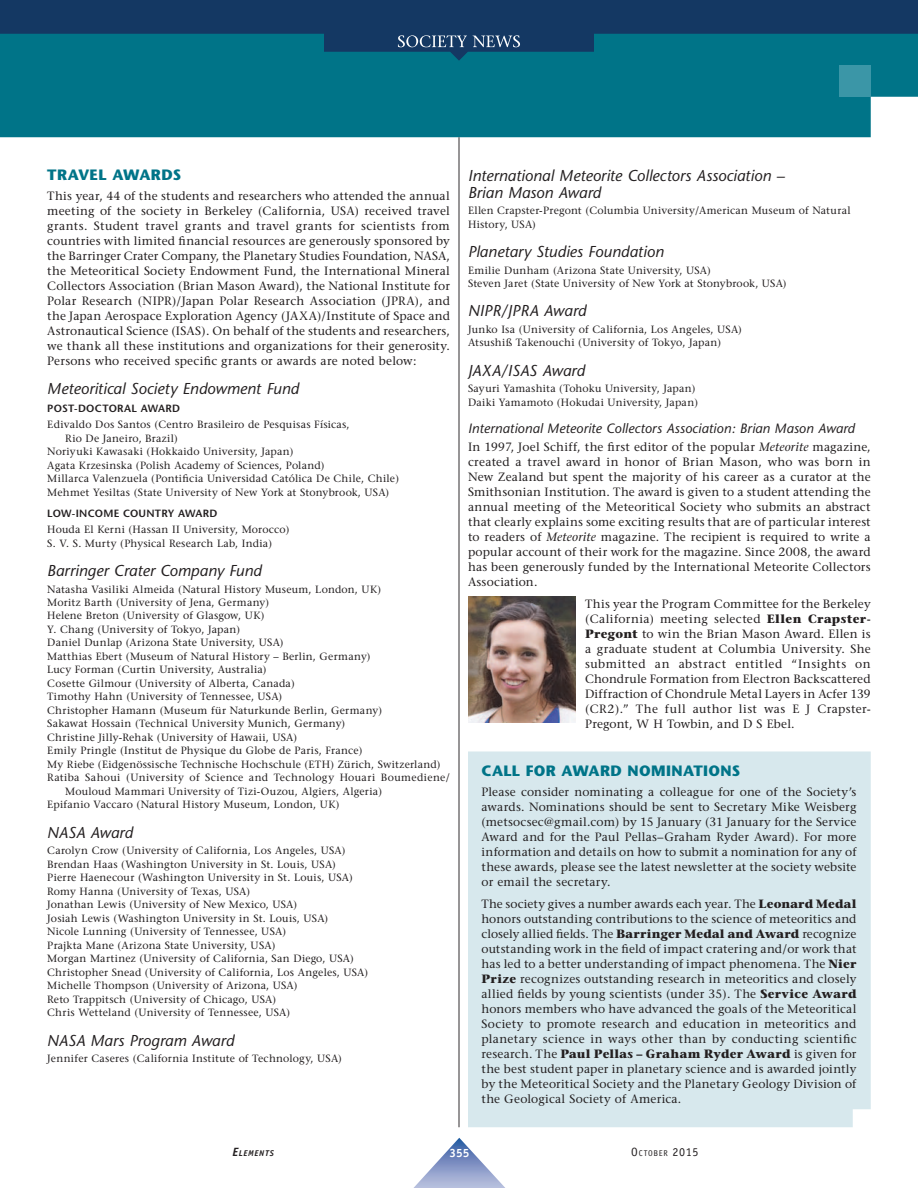
<style>
.page{position:relative;width:918px;height:1188px;background:#fff}
.page>*{position:absolute;margin:0;border:0;box-sizing:border-box;transform-origin:0 0}
.t1{font:italic 15.75px/17.2px "Stone Sans";letter-spacing:.005em;color:#231f20}
.t2{font:700 15px "Stone Sans";letter-spacing:.02em;color:#007488}
.t3{font:italic 13.5px "Stone Sans";letter-spacing:.005em;color:#231f20}
.t4{font:12px/15px "Stone Serif";letter-spacing:.02em;color:#231f20;text-align:justify}
.t5{font:700 12px "Officina Sans";color:#fff}
.t6{font:10.5px/13.5px "Stone Serif";letter-spacing:.02em;color:#231f20}
.t7{font:600 10.5px "Stone Sans";letter-spacing:.025em;color:#231f20}
.t8{font:8.4px "Officina Sans";letter-spacing:.085em;color:#231f20}
.t9{font:italic 700 8.4px "Officina Sans";letter-spacing:.08em;color:#231f20}
.s1{font-style:italic}
.s2{font-weight:700}
.s3{font-size:12px}
</style>
<div class="page">
<div style="left:0;top:61px;width:918px;height:76px;background:#007488"></div>
<div style="left:839px;top:65px;width:32px;height:32px;background:#3b96a7"></div>
<hr style="left:459px;top:137px;width:1px;height:990px;background:#302d2e">
<img style="left:468px;top:596px;width:108px;height:126px">
<div style="left:468px;top:752px;width:403px;height:375px;background:#d7e8ed"></div>
<svg style="left:0;top:0;width:918px;height:61px;fill:#143863"></svg>
<svg style="left:398px;top:35px;width:122px;height:12px"></svg>
<svg style="left:413px;top:1138px;width:92px;height:50px"></svg>
<p class="t2" style="left:47px;top:169px;width:135px">TRAVEL AWARDS</p>
<p class="t4" style="left:47px;top:189px;width:404px">This year, 44 of the students and researchers who attended the annual meeting of the society in Berkeley (California, USA) received travel grants. Student travel grants and travel grants for scientists from countries with limited financial resources are generously sponsored by the Barringer Crater Company, the Planetary Studies Foundation, NASA, the Meteoritical Society Endowment Fund, the International Mineral Collectors Association (Brian Mason Award), the National Institute for Polar Research (NIPR)/Japan Polar Research Association (JPRA), and the Japan Aerospace Exploration Agency (JAXA)/Institute of Space and Astronautical Science (ISAS). On behalf of the students and researchers, we thank all these institutions and organizations for their generosity.<br>Persons who received specific grants or awards are noted below:</p>
<h1 class="t1" style="left:47px;top:381px;width:253px">Meteoritical Society Endowment Fund</h1>
<p class="t7" style="left:47px;top:404px;width:134px">POST-DOCTORAL AWARD</p>
<p class="t6" style="left:47px;top:419px;width:304px">Edivaldo Dos Santos (Centro Brasileiro de Pesquisas Físicas,</p>
<p class="t6" style="left:65px;top:432px;width:114px">Rio De Janeiro, Brazil)</p>
<p class="t6" style="left:47px;top:446px;width:248px">Noriyuki Kawasaki (Hokkaido University, Japan)</p>
<p class="t6" style="left:47px;top:459px;width:279px">Agata Krzesinska (Polish Academy of Sciences, Poland)</p>
<p class="t6" style="left:47px;top:473px;width:353px">Millarca Valenzuela (Pontificia Universidad Católica De Chile, Chile)</p>
<p class="t6" style="left:47px;top:486px;width:344px">Mehmet Yesiltas (State University of New York at Stonybrook, USA)</p>
<p class="t7" style="left:47px;top:509px;width:172px">LOW-INCOME COUNTRY AWARD</p>
<p class="t6" style="left:47px;top:524px;width:244px">Houda El Kerni (Hassan II University, Morocco)<br>S. V. S. Murty (Physical Research Lab, India)</p>
<h1 class="t1" style="left:47px;top:563px;width:216px">Barringer Crater Company Fund</h1>
<p class="t6" style="left:47px;top:583px;width:335px">Natasha Vasiliki Almeida (Natural History Museum, London, UK)</p>
<p class="t6" style="left:47px;top:597px;width:223px">Moritz Barth (University of Jena, Germany)</p>
<p class="t6" style="left:47px;top:610px;width:219px">Helene Breton (University of Glasgow, UK)</p>
<p class="t6" style="left:47px;top:624px;width:194px">Y. Chang (University of Tokyo, Japan)</p>
<p class="t6" style="left:47px;top:637px;width:238px">Daniel Dunlap (Arizona State University, USA)</p>
<p class="t6" style="left:47px;top:651px;width:325px">Matthias Ebert (Museum of Natural History – Berlin, Germany)</p>
<p class="t6" style="left:47px;top:664px;width:221px">Lucy Forman (Curtin University, Australia)</p>
<p class="t6" style="left:47px;top:678px;width:249px">Cosette Gilmour (University of Alberta, Canada)</p>
<p class="t6" style="left:47px;top:691px;width:237px">Timothy Hahn (University of Tennessee, USA)</p>
<p class="t6" style="left:47px;top:705px;width:336px">Christopher Hamann (Museum für Naturkunde Berlin, Germany)</p>
<p class="t6" style="left:47px;top:718px;width:300px">Sakawat Hossain (Technical University Munich, Germany)</p>
<p class="t6" style="left:47px;top:732px;width:251px">Christine Jilly-Rehak (University of Hawaii, USA)</p>
<p class="t6" style="left:47px;top:745px;width:317px">Emily Pringle (Institut de Physique du Globe de Paris, France)</p>
<p class="t6" style="left:47px;top:759px;width:395px">My Riebe (Eidgenössische Technische Hochschule (ETH) Zürich, Switzerland)</p>
<p class="t6" style="left:47px;top:772px;width:404px">Ratiba Sahoui (University of Science and Technology Houari Boumediene/</p>
<p class="t6" style="left:65px;top:786px;width:318px">Mouloud Mammari University of Tizi-Ouzou, Algiers, Algeria)</p>
<p class="t6" style="left:47px;top:799px;width:294px">Epifanio Vaccaro (Natural History Museum, London, UK)</p>
<h1 class="t1" style="left:47px;top:825px;width:87px">NASA Award</h1>
<p class="t6" style="left:47px;top:845px;width:322px">Carolyn Crow (University of California, Los Angeles, USA)<br>Brendan Haas (Washington University in St. Louis, USA)<br>Pierre Haenecour (Washington University in St. Louis, USA)<br>Romy Hanna (University of Texas, USA)<br>Jonathan Lewis (University of New Mexico, USA)<br>Josiah Lewis (Washington University in St. Louis, USA)<br>Nicole Lunning (University of Tennessee, USA)<br>Prajkta Mane (Arizona State University, USA)<br>Morgan Martinez (University of California, San Diego, USA)<br>Christopher Snead (University of California, Los Angeles, USA)<br>Michelle Thompson (University of Arizona, USA)<br>Reto Trappitsch (University of Chicago, USA)<br>Chris Wetteland (University of Tennessee, USA)</p>
<h1 class="t1" style="left:47px;top:1033px;width:188px">NASA Mars Program Award</h1>
<p class="t6" style="left:47px;top:1053px;width:296px">Jennifer Caseres (California Institute of Technology, USA)</p>
<h1 class="t1" style="left:468px;top:168px;width:318px">International Meteorite Collectors Association –<br>Brian Mason Award</h1>
<p class="t6" style="left:468px;top:205px;width:384px">Ellen Crapster-Pregont (Columbia University/American Museum of Natural<br>History, USA)</p>
<h1 class="t1" style="left:468px;top:244px;width:197px">Planetary Studies Foundation</h1>
<p class="t6" style="left:468px;top:264px;width:320px">Emilie Dunham (Arizona State University, USA)<br>Steven Jaret (State University of New York at Stonybrook, USA)</p>
<h1 class="t1" style="left:468px;top:304px;width:120px">NIPR/JPRA Award</h1>
<p class="t6" style="left:468px;top:323px;width:275px">Junko Isa (University of California, Los Angeles, USA)<br>Atsushiß Takenouchi (University of Tokyo, Japan)</p>
<h1 class="t1" style="left:468px;top:363px;width:118px">JAXA/ISAS Award</h1>
<p class="t6" style="left:468px;top:383px;width:232px">Sayuri Yamashita (Tohoku University, Japan)<br>Daiki Yamamoto (Hokudai University, Japan)</p>
<p class="t3" style="left:468px;top:422px;width:388px">International Meteorite Collectors Association: Brian Mason Award</p>
<p class="t4" style="left:468px;top:440px;width:404px">In 1997, Joel Schiff, the first editor of the popular <span class="s1">Meteorite</span> magazine, created a travel award in honor of Brian Mason, who was born in New Zealand but spent the majority of his career as a curator at the Smithsonian Institution. The award is given to a student attending the annual meeting of the Meteoritical Society who submits an abstract that clearly explains some exciting results that are of particular interest to readers of <span class="s1">Meteorite</span> magazine. The recipient is required to write a popular account of their work for the magazine. Since 2008, the award has been generously funded by the International Meteorite Collectors Association.</p>
<p class="t4" style="left:585px;top:597px;width:287px">This year the Program Committee for the Berkeley (California) meeting selected <span class="s2">Ellen Crapster-Pregont</span> to win the Brian Mason Award. Ellen is a graduate student at Columbia University. She submitted an abstract entitled “Insights on Chondrule Formation from Electron Backscattered Diffraction of Chondrule Metal Layers in Acfer 139 (CR2).” The full author list was E J Crapster-Pregont, W H Towbin, and D S Ebel.</p>
<p class="t2" style="left:482px;top:765px;width:260px">CALL FOR AWARD NOMINATIONS</p>
<p class="t4" style="left:482px;top:785px;width:377px">Please consider nominating a colleague for one of the Society’s awards. Nominations should be sent to Secretary Mike Weisberg (metsocsec@gmail.com) by 15 January (31 January for the Service Award and for the Paul Pellas–Graham Ryder Award). For more information and details on how to submit a nomination for any of these awards, please see the latest newsletter at the society website or email the secretary.</p>
<p class="t4" style="left:481px;top:898px;width:377px">The society gives a number awards each year. The <span class="s2">Leonard Medal </span>honors outstanding contributions to the science of meteoritics and closely allied fields. The <span class="s2">Barringer Medal and Award</span> recognize outstanding work in the field of impact cratering and/or work that has led to a better understanding of impact phenomena. The <span class="s2">Nier Prize</span> recognizes outstanding research in meteoritics and closely allied fields by young scientists (under 35). The <span class="s2">Service Award </span>honors members who have advanced the goals of the Meteoritical Society to promote research and education in meteoritics and planetary science in ways other than by conducting scientific research. The <span class="s2">Paul Pellas – Graham Ryder Award</span> is given for the best student paper in planetary science and is awarded jointly by the Meteoritical Society and the Planetary Geology Division of the Geological Society of America.</p>
<p class="t9" style="left:232px;top:1150px;width:43px"><span class="s3">E</span>LEMENTS</p>
<p class="t5" style="left:449px;top:1149px;width:22px">355</p>
<p class="t8" style="left:631px;top:1150px;width:69px"><span class="s3">O</span>CTOBER <span class="s3">2015</span></p>
</div>
